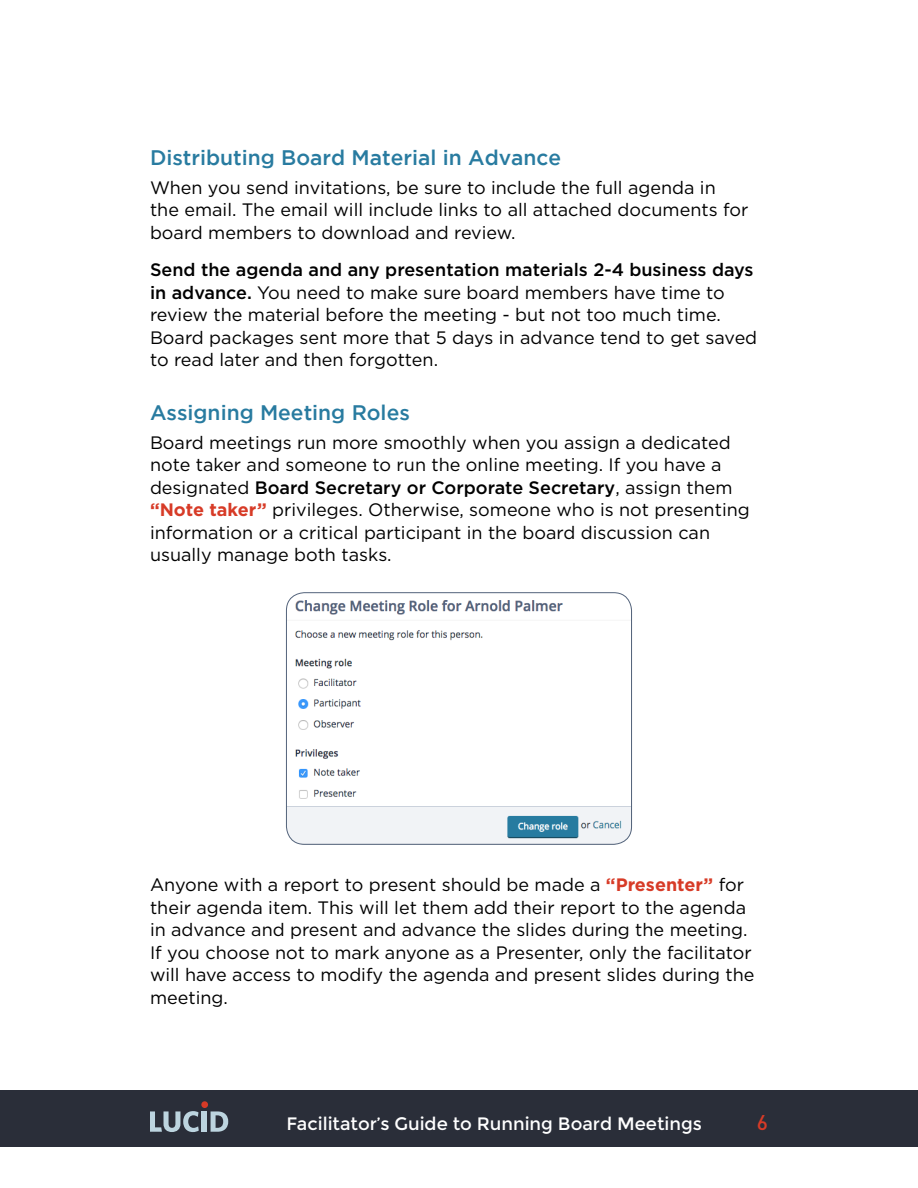
<style>
.page{position:relative;width:918px;height:1188px;background:#fff}
.page>*{position:absolute;margin:0;border:0;box-sizing:border-box;transform-origin:0 0}
.t1{font:500 21px "Gotham";color:#287ba0}
.t2{font:500 21px "DIN";color:#d73b27}
.t3{font:18px/22.5px "Gotham";color:#000}
.t4{font:18px "Montserrat";color:#fff}
.s1{font-weight:500}
.s2{font-weight:700;color:#d73b27}
</style>
<div class="page">
<div style="left:0;top:1090px;width:918px;height:58px;background:#2a2e39"></div>
<svg style="left:150px;top:1111px;width:49px;height:21px"></svg>
<div style="left:202px;top:1111px;width:5px;height:21px;background:#bcd4df"></div>
<svg style="left:211px;top:1111px;width:17px;height:21px"></svg>
<div style="left:201px;top:1101px;width:7px;height:7px;background:#d63a27;border-radius:50%"></div>
<img style="left:286px;top:593px;width:346px;height:251px">
<div style="left:286px;top:592px;width:346px;height:252px;border:1px solid #53637b;border-radius:18px"></div>
<p class="t1" style="left:150px;top:146px;width:413px">Distributing Board Material in Advance</p>
<p class="t3" style="left:150px;top:176px;width:600px">When you send invitations, be sure to include the full agenda in the email. The email will include links to all attached documents for board members to download and review.</p>
<p class="t3" style="left:150px;top:258px;width:609px"><span class="s1">Send the agenda and any presentation materials 2-4 business days in advance.</span> You need to make sure board members have time to review the material before the meeting - but not too much time.<br>Board packages sent more that 5 days in advance tend to get saved to read later and then forgotten.</p>
<p class="t1" style="left:150px;top:401px;width:261px">Assigning Meeting Roles</p>
<p class="t3" style="left:150px;top:431px;width:601px">Board meetings run more smoothly when you assign a dedicated note taker and someone to run the online meeting. If you have a designated <span class="s1">Board Secretary or Corporate Secretary</span>, assign them <span class="s2">“Note taker”</span> privileges. Otherwise, someone who is not presenting information or a critical participant in the board discussion can usually manage both tasks.</p>
<p class="t3" style="left:150px;top:873px;width:606px">Anyone with a report to present should be made a <span class="s2">“Presenter”</span> for their agenda item. This will let them add their report to the agenda in advance and present and advance the slides during the meeting.<br>If you choose not to mark anyone as a Presenter, only the facilitator will have access to modify the agenda and present slides during the meeting.</p>
<p class="t4" style="left:286px;top:1113px;width:417px">Facilitator’s Guide to Running Board Meetings</p>
<p class="t2" style="left:757px;top:1109px;width:13px">6</p>
</div>
